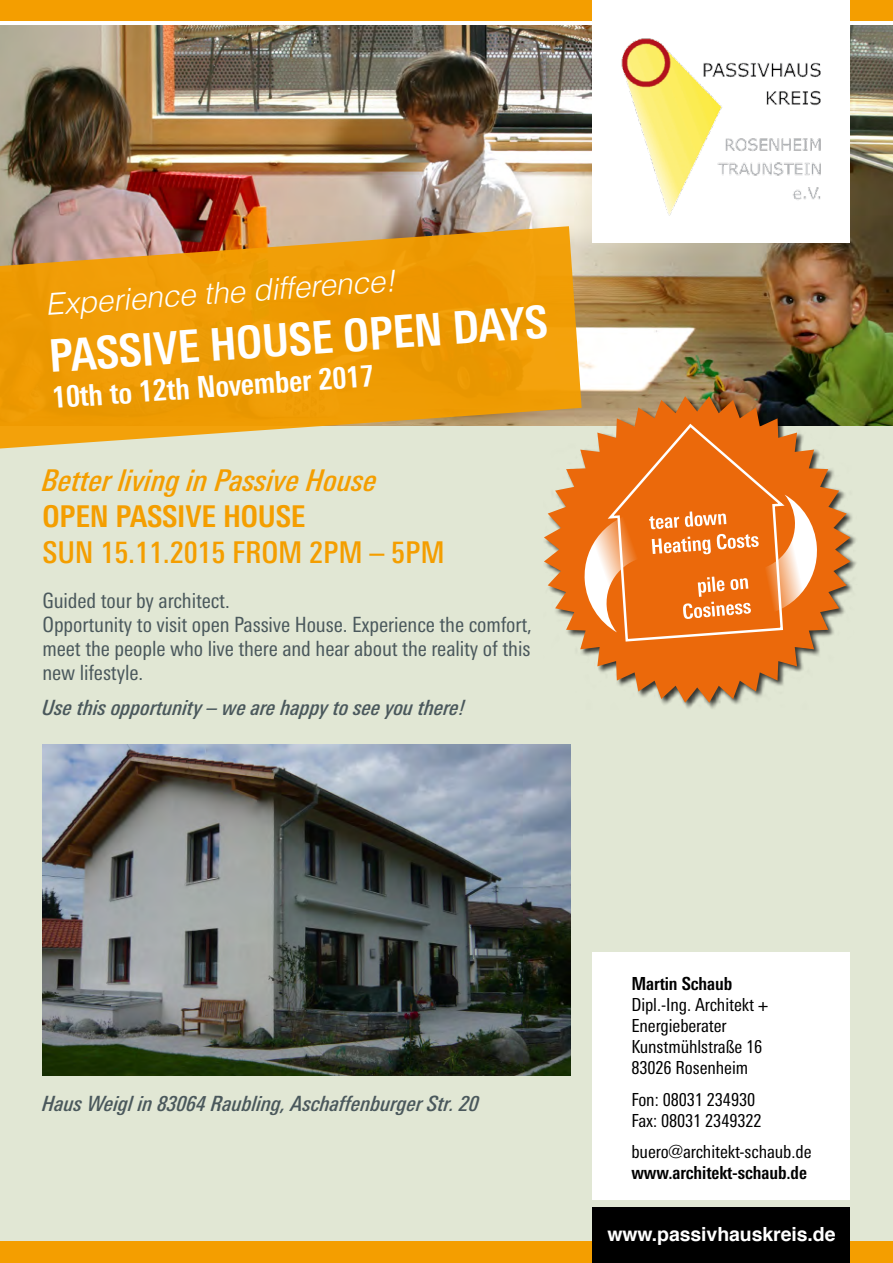
<style>
.page{position:relative;width:893px;height:1263px;background:#fff}
.page>*{position:absolute;margin:0;border:0;box-sizing:border-box;transform-origin:0 0}
.t1{font:700 condensed 45px "LT Univers";color:#fff}
.t2{font:italic 500 condensed 30px "LT Univers";letter-spacing:-.005em;color:#f49e00}
.t3{font:italic 300 30px "Helvetica";color:#fff}
.t4{font:500 condensed 30px "LT Univers";letter-spacing:-.005em;color:#f49e00}
.t5{font:700 condensed 30px "LT Univers";color:#fff}
.t6{font:700 condensed 30px "LT Univers";letter-spacing:-.005em;color:#f49e00}
.t7{font:condensed 21px "LT Univers";letter-spacing:-.005em;color:#4a585c}
.t8{font:italic 500 condensed 21px "LT Univers";letter-spacing:-.005em;color:#4a585c}
.t9{font:700 19.5px "Helvetica";letter-spacing:-.005em;color:#fff}
.t10{font:condensed 18px "LT Univers";letter-spacing:-.005em;color:#000}
.t11{font:700 condensed 18px "LT Univers";letter-spacing:-.005em;color:#000}
</style>
<div class="page">
<div style="left:0;top:425px;width:893px;height:838px;background:#e1e7d4"></div>
<img style="left:0;top:26px;width:893px;height:399px">
<svg style="left:0;top:226px;width:582px;height:223px;background:#e79f20"></svg>
<div style="left:0;top:0;width:893px;height:21px;background:#f49e00"></div>
<div style="left:592px;top:0;width:258px;height:242px;background:#fff"></div>
<img style="left:621px;top:38px;width:200px;height:178px">
<div style="left:0;top:1242px;width:893px;height:21px;background:#f49e00"></div>
<div style="left:592px;top:1207px;width:258px;height:56px;background:#000"></div>
<div style="left:543px;top:395px;width:314px;height:315px;background:#000;opacity:.75"></div>
<svg style="left:544px;top:396px;width:306px;height:307px"></svg>
<div style="left:592px;top:952px;width:258px;height:248px;background:#fff"></div>
<img style="left:43px;top:744px;width:527px;height:332px">
<svg style="left:582px;top:422px;width:237px;height:221px;background:#eb8134"></svg>
<p class="t3" style="left:44px;top:286px;width:352px;rotate:-4deg">Experience the difference!</p>
<p class="t1" style="left:47px;top:330px;width:501px;rotate:-4deg">PASSIVE HOUSE OPEN DAYS</p>
<p class="t5" style="left:51px;top:380px;width:325px;rotate:-4deg">10th to 12th November 2017</p>
<p class="t2" style="left:43px;top:463px;width:336px">Better living in Passive House</p>
<p class="t6" style="left:43px;top:499px;width:264px">OPEN PASSIVE HOUSE</p>
<p class="t4" style="left:43px;top:535px;width:404px">SUN 15.11.2015 FROM 2PM – 5PM</p>
<p class="t7" style="left:43px;top:589px;width:189px">Guided tour by architect.</p>
<p class="t7" style="left:43px;top:613px;width:491px">Opportunity to visit open Passive House. Experience the comfort,</p>
<p class="t7" style="left:43px;top:637px;width:489px">meet the people who live there and hear about the reality of this</p>
<p class="t7" style="left:43px;top:661px;width:102px">new lifestyle.</p>
<p class="t8" style="left:43px;top:695px;width:425px">Use this opportunity – we are happy to see you there!</p>
<p class="t8" style="left:43px;top:1091px;width:438px">Haus Weigl in 83064 Raubling, Aschaffenburger Str. 20</p>
<p class="t11" style="left:631px;top:973px;width:102px">Martin Schaub</p>
<p class="t10" style="left:631px;top:994px;width:139px">Dipl.-Ing. Architekt +</p>
<p class="t10" style="left:631px;top:1015px;width:97px">Energieberater</p>
<p class="t10" style="left:631px;top:1036px;width:132px">Kunstmühlstraße 16</p>
<p class="t10" style="left:631px;top:1057px;width:118px">83026 Rosenheim</p>
<p class="t10" style="left:631px;top:1089px;width:125px">Fon: 08031 234930</p>
<p class="t10" style="left:631px;top:1110px;width:132px">Fax: 08031 2349322</p>
<p class="t10" style="left:631px;top:1141px;width:182px">buero@architekt-schaub.de</p>
<p class="t11" style="left:631px;top:1162px;width:177px">www.architekt-schaub.de</p>
<p class="t9" style="left:607px;top:1218px;width:230px">www.passivhauskreis.de</p>
</div>
